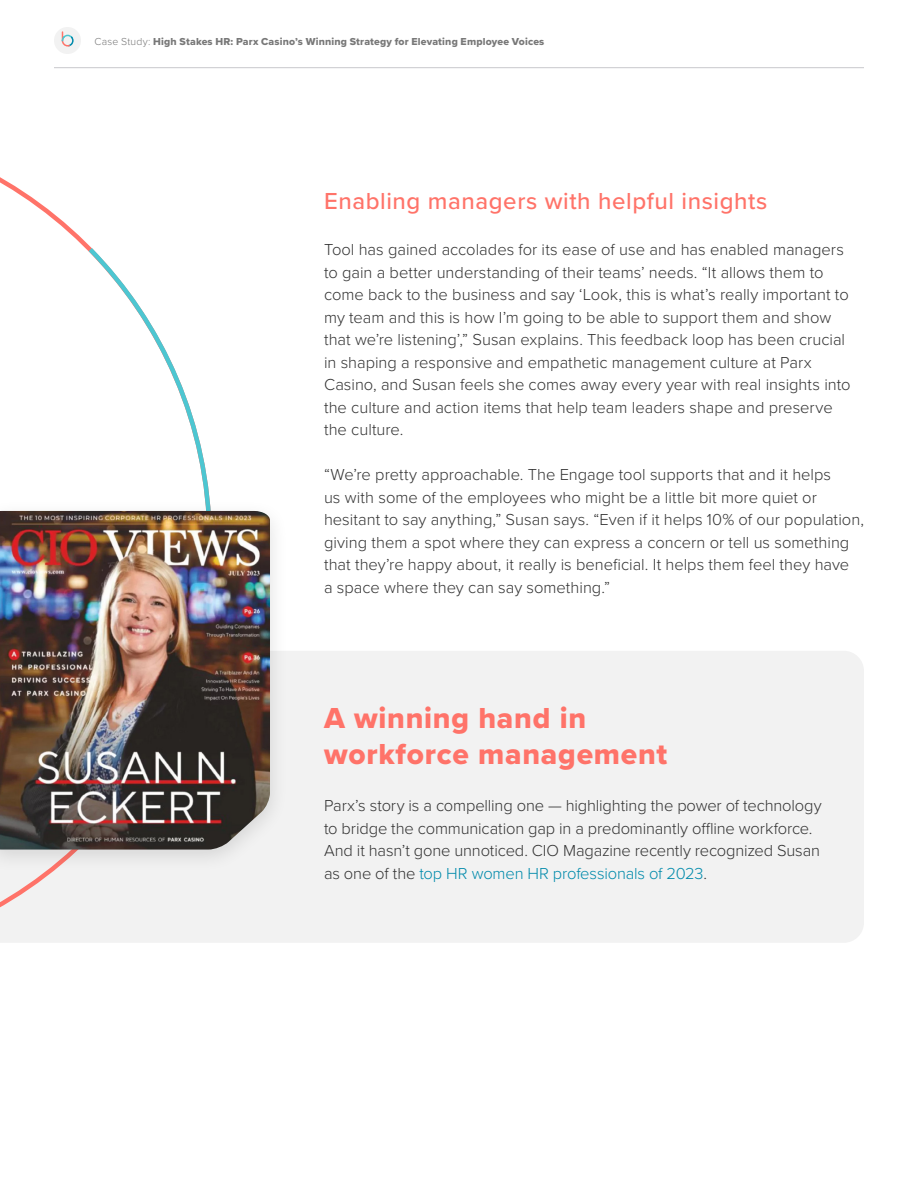
<style>
.page{position:relative;width:918px;height:1188px;background:#fff}
.page>*{position:absolute;margin:0;border:0;box-sizing:border-box;transform-origin:0 0}
.t1{font:30px/36px "Proxima Nova Extrabld";letter-spacing:.025em;color:#ff7369}
.t2{font:500 24px "Proxima Nova";letter-spacing:.025em;color:#ff7369}
.t3{font:300 16.5px/22.5px "Proxima Nova";color:#333}
.t4{font:10.5px "Proxima Nova Extrabld";letter-spacing:.015em;color:#787878}
.s1{font-family:"Proxima Nova";font-weight:300}
.s2{color:#008aab}
</style>
<div class="page">
<div style="left:54px;top:27px;width:27px;height:27px;background:#f2f2f2;border-radius:50%"></div>
<svg style="left:62px;top:31px;width:12px;height:16px"></svg>
<hr style="left:54px;top:67px;width:810px;height:1px;background:#c8c8cc">
<div style="left:214px;top:651px;width:650px;height:292px;background:#f2f2f2"></div>
<svg style="left:0;top:177px;width:214px;height:766px"></svg>
<svg style="left:84px;top:243px;width:127px;height:255px"></svg>
<div style="left:0;top:498px;width:289px;height:375px;background:#000;opacity:.12"></div>
<img style="left:0;top:511px;width:270px;height:339px">
<p class="t4" style="left:94px;top:33px;width:451px"><span class="s1">Case Study:</span> High Stakes HR: Parx Casino’s Winning Strategy for Elevating Employee Voices</p>
<h2 class="t2" style="left:324px;top:183px;width:445px">Enabling managers with helpful insights</h2>
<p class="t3" style="left:324px;top:238px;width:528px">Tool has gained accolades for its ease of use and has enabled managers to gain a better understanding of their teams’ needs. “It allows them to come back to the business and say ‘Look, this is what’s really important to my team and this is how I’m going to be able to support them and show that we’re listening’,” Susan explains. This feedback loop has been crucial in shaping a responsive and empathetic management culture at Parx Casino, and Susan feels she comes away every year with real insights into the culture and action items that help team leaders shape and preserve the culture.</p>
<p class="t3" style="left:324px;top:463px;width:541px">“We’re pretty approachable. The Engage tool supports that and it helps<br>us with some of the employees who might be a little bit more quiet or hesitant to say anything,” Susan says. “Even if it helps 10% of our population, giving them a spot where they can express a concern or tell us something that they’re happy about, it really is beneficial. It helps them feel they have<br>a space where they can say something.”</p>
<h1 class="t1" style="left:324px;top:700px;width:345px">A winning hand in workforce management</h1>
<p class="t3" style="left:324px;top:794px;width:499px">Parx’s story is a compelling one — highlighting the power of technology to bridge the communication gap in a predominantly offline workforce.<br>And it hasn’t gone unnoticed. CIO Magazine recently recognized Susan as one of the <span class="s2">top HR women HR professionals of 2023</span>.</p>
</div>
